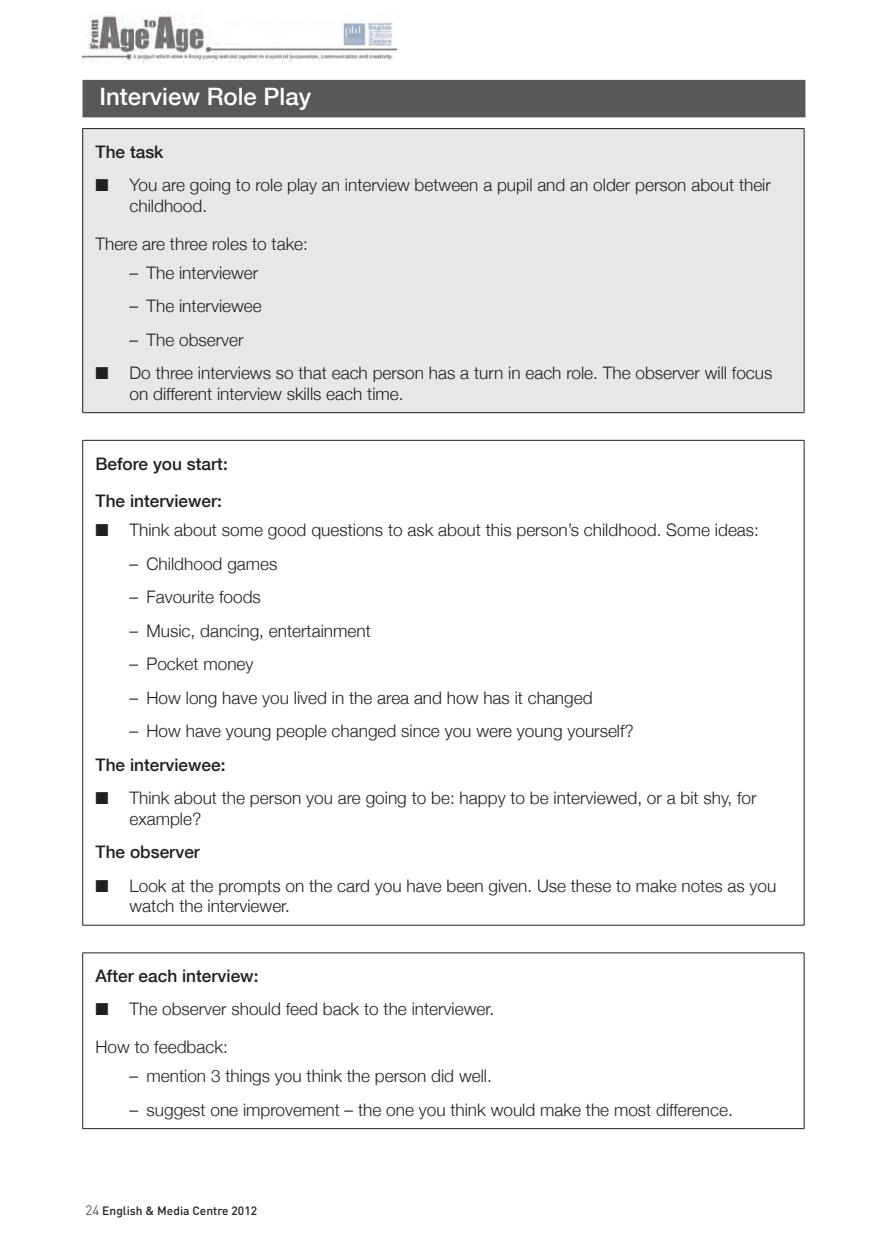
<style>
.page{position:relative;width:888px;height:1258px;background:#fff}
.page>*{position:absolute;margin:0;border:0;box-sizing:border-box;transform-origin:0 0}
.t1{font:500 24px "Helvetica Neue";color:#fff}
.t2{font:300 17.25px/20.7px "Helvetica Neue";color:#231f20}
.t3{font:500 17.25px/37.7px "Helvetica Neue";color:#231f20}
.t4{font:500 12px "DIN";color:#231f20}
.s1{font-weight:300;font-size:13.5px}
</style>
<div class="page">
<img style="left:82px;top:12px;width:315px;height:50px">
<div style="left:83px;top:80px;width:722px;height:37px;background:#57585a"></div>
<div style="left:83px;top:129px;width:721px;height:284px;background:#e6e7e9"></div>
<hr style="left:83px;top:128px;width:721px;height:1px;background:#231f20">
<hr style="left:82px;top:129px;width:1px;height:283px;background:#231f20">
<hr style="left:804px;top:129px;width:1px;height:283px;background:#231f20">
<hr style="left:83px;top:412px;width:721px;height:1px;background:#231f20">
<hr style="left:83px;top:440px;width:721px;height:1px;background:#231f20">
<hr style="left:82px;top:440px;width:1px;height:485px;background:#231f20">
<hr style="left:804px;top:440px;width:1px;height:485px;background:#231f20">
<hr style="left:83px;top:925px;width:721px;height:1px;background:#231f20">
<hr style="left:83px;top:952px;width:721px;height:1px;background:#231f20">
<hr style="left:82px;top:953px;width:1px;height:175px;background:#231f20">
<hr style="left:804px;top:953px;width:1px;height:175px;background:#231f20">
<hr style="left:83px;top:1128px;width:721px;height:1px;background:#231f20">
<h1 class="t1" style="left:100px;top:82px;width:213px">Interview Role Play</h1>
<p class="t3" style="left:95px;top:133px;width:70px">The task</p>
<p class="t2" style="left:129px;top:174px;width:643px;text-indent:-34px">■ You are going to role play an interview between a pupil and an older person about their childhood.</p>
<p class="t2" style="left:95px;top:233px;width:214px">There are three roles to take:</p>
<p class="t2" style="left:129px;top:262px;width:130px">– The interviewer</p>
<p class="t2" style="left:129px;top:295px;width:134px">– The interviewee</p>
<p class="t2" style="left:129px;top:329px;width:116px">– The observer</p>
<p class="t2" style="left:129px;top:362px;width:644px;text-indent:-34px">■ Do three interviews so that each person has a turn in each role. The observer will focus on different interview skills each time.</p>
<p class="t3" style="left:95px;top:444px;width:134px">Before you start:<br>The interviewer:</p>
<p class="t2" style="left:95px;top:520px;width:665px">■ Think about some good questions to ask about this person’s childhood. Some ideas:</p>
<p class="t2" style="left:129px;top:553px;width:150px">– Childhood games</p>
<p class="t2" style="left:129px;top:586px;width:133px">– Favourite foods</p>
<p class="t2" style="left:129px;top:620px;width:243px">– Music, dancing, entertainment</p>
<p class="t2" style="left:129px;top:653px;width:126px">– Pocket money</p>
<p class="t2" style="left:129px;top:687px;width:465px">– How long have you lived in the area and how has it changed</p>
<p class="t2" style="left:129px;top:720px;width:506px">– How have young people changed since you were young yourself?</p>
<p class="t3" style="left:95px;top:745px;width:132px">The interviewee:</p>
<p class="t2" style="left:129px;top:787px;width:628px;text-indent:-34px">■ Think about the person you are going to be: happy to be interviewed, or a bit shy, for example?</p>
<p class="t3" style="left:95px;top:833px;width:106px">The observer</p>
<p class="t2" style="left:129px;top:875px;width:648px;text-indent:-34px">■ Look at the prompts on the card you have been given. Use these to make notes as you watch the interviewer.</p>
<p class="t3" style="left:95px;top:957px;width:164px">After each interview:</p>
<p class="t2" style="left:95px;top:990px;width:400px;line-height:37.7px">■ The observer should feed back to the interviewer.<br>How to feedback:</p>
<p class="t2" style="left:129px;top:1065px;width:364px">– mention 3 things you think the person did well.</p>
<p class="t2" style="left:129px;top:1099px;width:605px">– suggest one improvement – the one you think would make the most difference.</p>
<p class="t4" style="left:86px;top:1202px;width:173px"><span class="s1">24</span> English &amp; Media Centre 2012</p>
</div>
